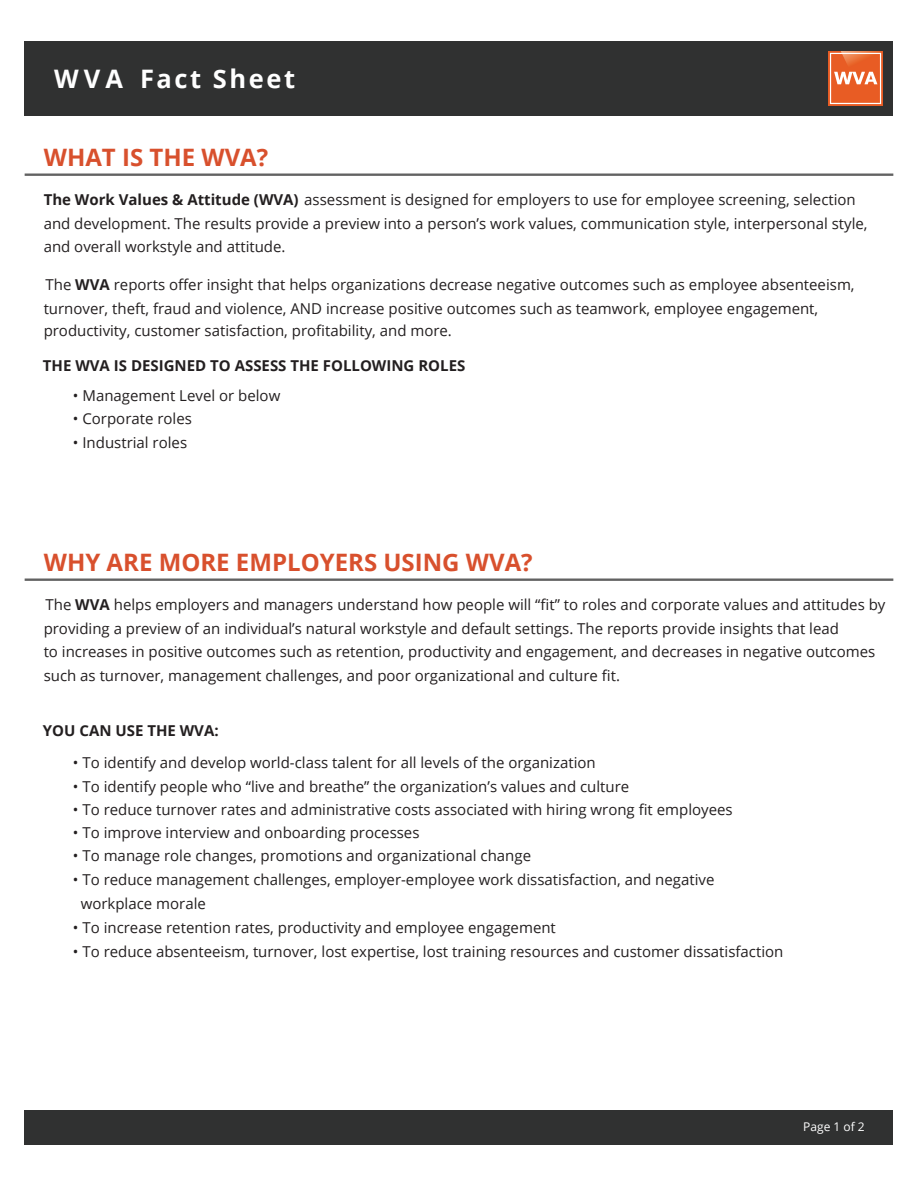
<style>
.page{position:relative;width:918px;height:1188px;background:#fff}
.page>*{position:absolute;margin:0;border:0;box-sizing:border-box;transform-origin:0 0}
.t1{font:700 25.5px "Open Sans";letter-spacing:.1em;color:#fff}
.t2{font:700 24px "Open Sans";color:#d8502d}
.t3{font:15px/23.9px "Open Sans";color:#231f20}
.t4{font:700 15px "Open Sans";color:#231f20}
.t5{font:12px "Open Sans";color:#fff}
.s1{font-weight:700}
</style>
<div class="page">
<div style="left:25px;top:41px;width:868px;height:74px;background:#303131"></div>
<div style="left:25px;top:1110px;width:868px;height:35px;background:#303131"></div>
<hr style="left:25px;top:174px;width:868px;height:2px;background:#626262">
<hr style="left:25px;top:579px;width:868px;height:2px;background:#626262">
<img style="left:829px;top:51px;width:54px;height:54px">
<h1 class="t1" style="left:54px;top:61px;width:243px">WVA Fact Sheet</h1>
<h2 class="t2" style="left:44px;top:140px;width:226px">WHAT IS THE WVA?</h2>
<p class="t3" style="left:44px;top:187px;width:825px"><span class="s1">The Work Values &amp; Attitude (WVA)</span> assessment is designed for employers to use for employee screening, selection and development. The results provide a preview into a person’s work values, communication style, interpersonal style, and overall workstyle and attitude.</p>
<p class="t3" style="left:44px;top:272px;width:812px">The <span class="s1">WVA</span> reports offer insight that helps organizations decrease negative outcomes such as employee absenteeism, turnover, theft, fraud and violence, AND increase positive outcomes such as teamwork, employee engagement,</p>
<p class="t3" style="left:44px;top:318px;width:410px">productivity, customer satisfaction, profitability, and more.</p>
<p class="t4" style="left:43px;top:355px;width:424px">THE WVA IS DESIGNED TO ASSESS THE FOLLOWING ROLES</p>
<p class="t3" style="left:73px;top:383px;width:209px">• Management Level or below</p>
<p class="t3" style="left:73px;top:407px;width:121px">• Corporate roles</p>
<p class="t3" style="left:73px;top:430px;width:116px">• Industrial roles</p>
<h2 class="t2" style="left:44px;top:545px;width:490px">WHY ARE MORE EMPLOYERS USING WVA?</h2>
<p class="t3" style="left:44px;top:592px;width:843px">The <span class="s1">WVA</span> helps employers and managers understand how people will “fit” to roles and corporate values and attitudes by providing a preview of an individual’s natural workstyle and default settings. The reports provide insights that lead<br>to increases in positive outcomes such as retention, productivity and engagement, and decreases in negative outcomes such as turnover, management challenges, and poor organizational and culture fit.</p>
<p class="t4" style="left:43px;top:720px;width:177px">YOU CAN USE THE WVA:</p>
<p class="t3" style="left:73px;top:750px;width:524px">• To identify and develop world-class talent for all levels of the organization</p>
<p class="t3" style="left:73px;top:774px;width:558px">• To identify people who “live and breathe” the organization’s values and culture</p>
<p class="t3" style="left:73px;top:798px;width:661px">• To reduce turnover rates and administrative costs associated with hiring wrong fit employees</p>
<p class="t3" style="left:73px;top:820px;width:348px">• To improve interview and onboarding processes</p>
<p class="t3" style="left:73px;top:844px;width:460px">• To manage role changes, promotions and organizational change</p>
<p class="t3" style="left:81px;top:867px;width:635px;text-indent:-8px">• To reduce management challenges, employer-employee work dissatisfaction, and negative workplace morale</p>
<p class="t3" style="left:73px;top:915px;width:485px">• To increase retention rates, productivity and employee engagement</p>
<p class="t3" style="left:73px;top:939px;width:712px">• To reduce absenteeism, turnover, lost expertise, lost training resources and customer dissatisfaction</p>
<p class="t5" style="left:803px;top:1119px;width:63px">Page 1 of 2</p>
</div>
